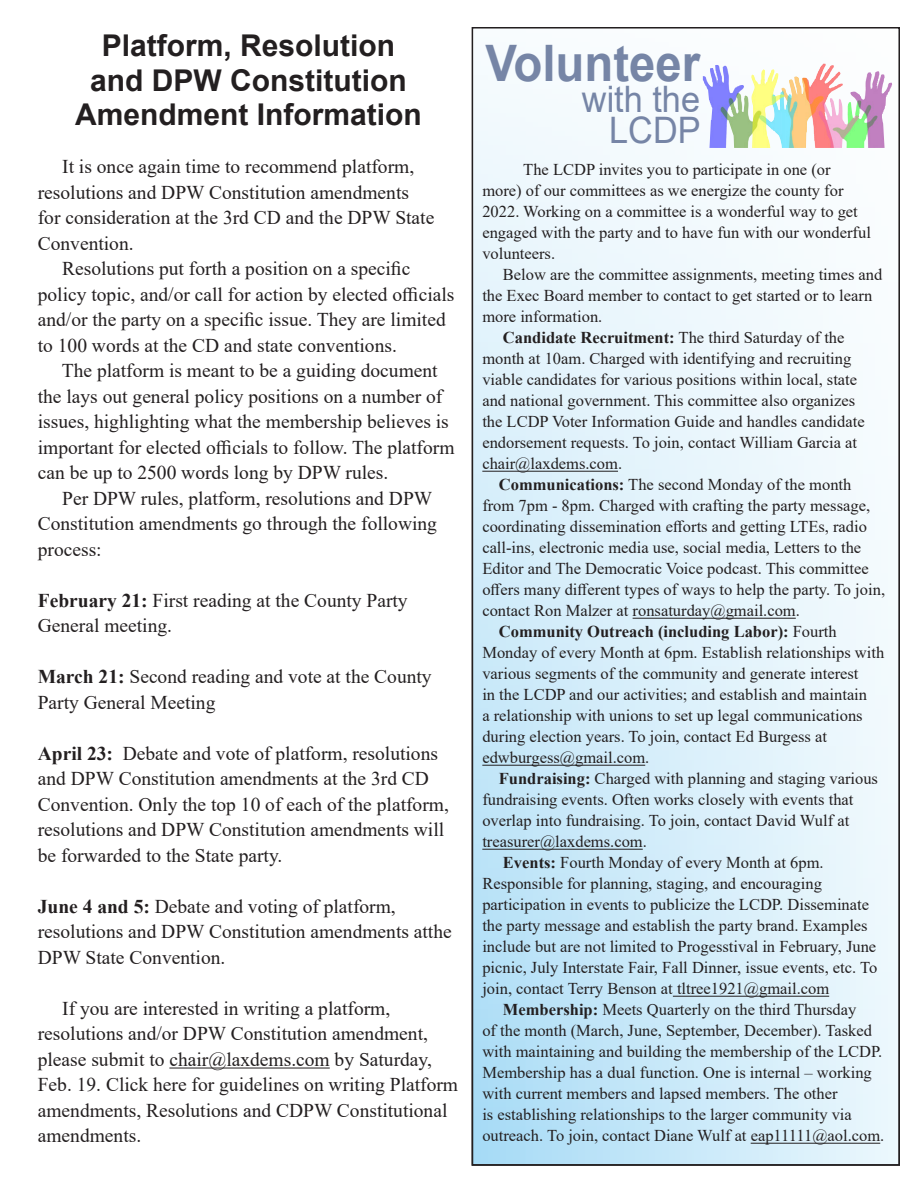
<style>
.page{position:relative;width:918px;height:1188px;background:#fff}
.page>*{position:absolute;margin:0;border:0;box-sizing:border-box;transform-origin:0 0}
.t1{font:700 50.25px "Arial";color:#7685a6;scale:.94 1}
.t2{font:36.45px/30.9px "Arial";color:#7685a6;text-align:right;scale:.94 1}
.t3{font:700 30px/34.5px "Arial";color:#231f20;text-align:center}
.t4{font:19.5px/25.5px "Times New Roman";color:#231f20}
.t5{font:16.5px/21px "Times New Roman";color:#231f20}
.s1{font-weight:700}
</style>
<div class="page">
<svg style="left:475px;top:63px;width:422px;height:1100px"></svg>
<img style="left:735px;top:64px;width:88px;height:57px">
<hr style="left:482px;top:471px;width:136px;height:1px;background:#231f20">
<hr style="left:633px;top:618px;width:163px;height:1px;background:#231f20">
<hr style="left:482px;top:765px;width:163px;height:1px;background:#231f20">
<hr style="left:482px;top:849px;width:161px;height:1px;background:#231f20">
<hr style="left:673px;top:996px;width:156px;height:1px;background:#231f20">
<hr style="left:751px;top:1143px;width:129px;height:1px;background:#231f20">
<hr style="left:169px;top:1068px;width:161px;height:1px;background:#231f20">
<p class="t3" style="left:75px;top:29px;width:348px">Platform, Resolution and DPW Constitution<br>Amendment Information</p>
<p class="t4" style="left:38px;top:154px;width:398px;text-indent:24px">It is once again time to recommend platform, resolutions and DPW Constitution amendments for consideration at the 3rd CD and the DPW State Convention.</p>
<p class="t4" style="left:38px;top:256px;width:418px;text-indent:24px">Resolutions put forth a position on a specific policy topic, and/or call for action by elected officials and/or the party on a specific issue. They are limited to 100 words at the CD and state conventions.</p>
<p class="t4" style="left:38px;top:358px;width:418px;text-indent:24px">The platform is meant to be a guiding document the lays out general policy positions on a number of issues, highlighting what the membership believes is important for elected officials to follow. The platform can be up to 2500 words long by DPW rules.</p>
<p class="t4" style="left:38px;top:485px;width:401px;text-indent:24px">Per DPW rules, platform, resolutions and DPW<br>Constitution amendments go through the following process:</p>
<p class="t4" style="left:38px;top:587px;width:371px"><span class="s1">February 21:</span> First reading at the County Party<br>General meeting.</p>
<p class="t4" style="left:38px;top:664px;width:395px"><span class="s1">March 21:</span> Second reading and vote at the County<br>Party General Meeting</p>
<p class="t4" style="left:38px;top:740px;width:413px"><span class="s1">April 23:</span> Debate and vote of platform, resolutions and DPW Constitution amendments at the 3rd CD Convention. Only the top 10 of each of the platform, resolutions and DPW Constitution amendments will be forwarded to the State party.</p>
<p class="t4" style="left:38px;top:893px;width:416px"><span class="s1">June 4 and 5:</span> Debate and voting of platform, resolutions and DPW Constitution amendments atthe<br>DPW State Convention.</p>
<p class="t4" style="left:38px;top:995px;width:422px;text-indent:24px">If you are interested in writing a platform, resolutions and/or DPW Constitution amendment, please submit to chair@laxdems.com by Saturday, Feb. 19. Click here for guidelines on writing Platform amendments, Resolutions and CDPW Constitutional amendments.</p>
<p class="t1" style="left:485px;top:28px;width:230px">Volunteer</p>
<p class="t2" style="left:582px;top:83px;width:128px">with the<br>LCDP</p>
<p class="t5" style="left:482px;top:159px;width:390px;text-indent:41px">The LCDP invites you to participate in one (or more) of our committees as we energize the county for 2022. Working on a committee is a wonderful way to get engaged with the party and to have fun with our wonderful volunteers.</p>
<p class="t5" style="left:482px;top:264px;width:402px;text-indent:21px">Below are the committee assignments, meeting times and the Exec Board member to contact to get started or to learn more information.</p>
<p class="t5" style="left:482px;top:327px;width:384px;text-indent:21px"><span class="s1">Candidate Recruitment:</span> The third Saturday of the month at 10am. Charged with identifying and recruiting viable candidates for various positions within local, state and national government. This committee also organizes the LCDP Voter Information Guide and handles candidate endorsement requests. To join, contact William Garcia at chair@laxdems.com.</p>
<p class="t5" style="left:482px;top:474px;width:404px;text-indent:16px"><span class="s1">Communications:</span> The second Monday of the month from 7pm - 8pm. Charged with crafting the party message, coordinating dissemination efforts and getting LTEs, radio call-ins, electronic media use, social media, Letters to the Editor and The Democratic Voice podcast. This committee offers many different types of ways to help the party. To join, contact Ron Malzer at ronsaturday@gmail.com.</p>
<p class="t5" style="left:482px;top:621px;width:403px;text-indent:16px"><span class="s1">Community Outreach (including Labor):</span> Fourth Monday of every Month at 6pm. Establish relationships with various segments of the community and generate interest<br>in the LCDP and our activities; and establish and maintain<br>a relationship with unions to set up legal communications during election years. To join, contact Ed Burgess at edwburgess@gmail.com.</p>
<p class="t5" style="left:482px;top:768px;width:397px;text-indent:16px"><span class="s1">Fundraising:</span> Charged with planning and staging various fundraising events. Often works closely with events that overlap into fundraising. To join, contact David Wulf at treasurer@laxdems.com.</p>
<p class="t5" style="left:482px;top:852px;width:396px;text-indent:21px"><span class="s1">Events:</span> Fourth Monday of every Month at 6pm.<br>Responsible for planning, staging, and encouraging participation in events to publicize the LCDP. Disseminate the party message and establish the party brand. Examples include but are not limited to Progesstival in February, June picnic, July Interstate Fair, Fall Dinner, issue events, etc. To join, contact Terry Benson at tltree1921@gmail.com</p>
<p class="t5" style="left:482px;top:999px;width:404px;text-indent:21px"><span class="s1">Membership:</span> Meets Quarterly on the third Thursday<br>of the month (March, June, September, December). Tasked with maintaining and building the membership of the LCDP.<br>Membership has a dual function. One is internal – working with current members and lapsed members. The other<br>is establishing relationships to the larger community via outreach. To join, contact Diane Wulf at eap11111@aol.com.</p>
</div>
